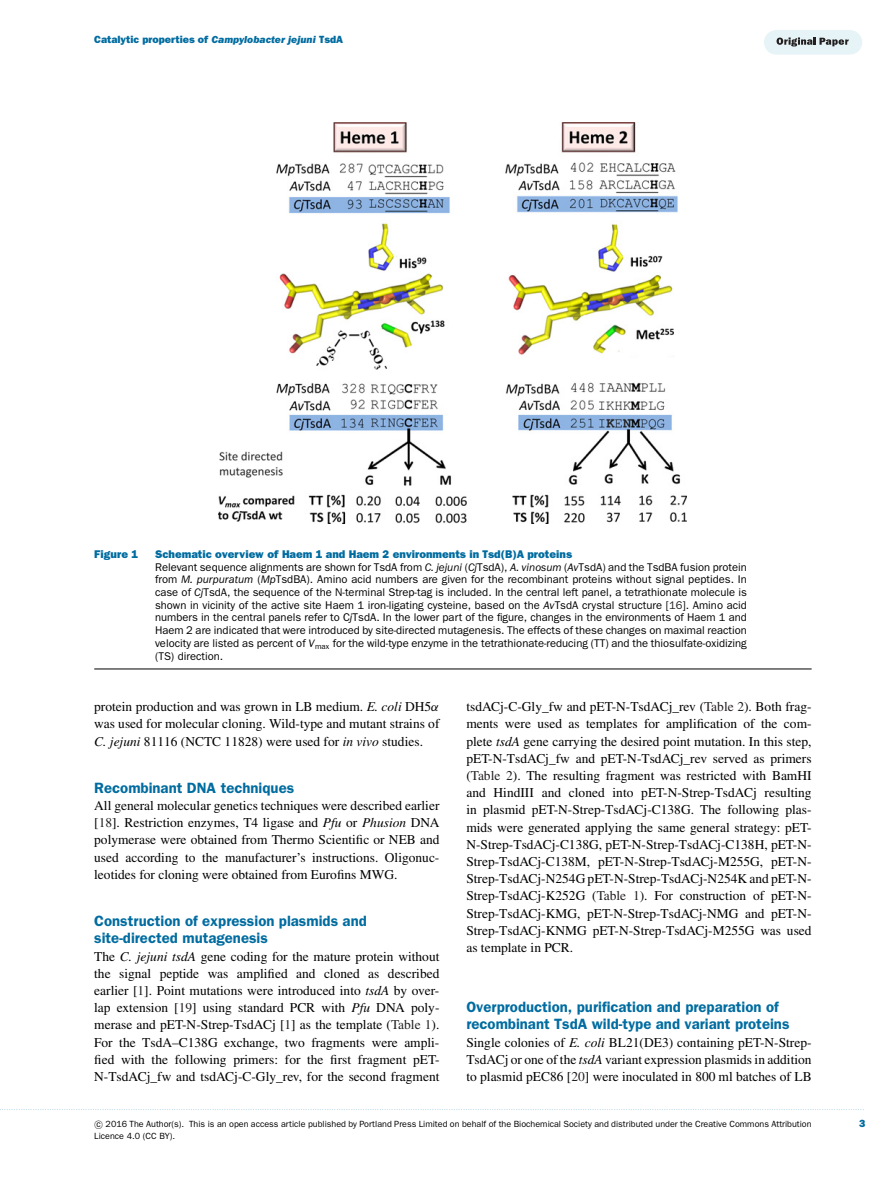
<style>
.page{position:relative;width:893px;height:1183px;background:#fff}
.page>*{position:absolute;margin:0;border:0;box-sizing:border-box;transform-origin:0 0}
.t1{font:600 15px/17.2px "Franklin Gothic";color:#006ca0}
.t2{font:13.5px/17.2px "Times";color:#000;text-align:justify}
.t3{font:11.25px/12.8px "Franklin Gothic";color:#000}
.t4{font:800 11.25px "Franklin Gothic";color:#006ca0}
.t5{font:800 10.5px "Franklin Gothic";color:#006ca0}
.t6{font:9px/12px "Franklin Gothic";color:#000}
.s1{font-style:italic}
.s2{font-weight:800;color:#006ca0}
.s3{color:#231f20}
.s4{font-family:"RMTMI"}
.s5{font-family:"CMSY10"}
</style>
<div class="page">
<div style="left:764px;top:30px;width:98px;height:25px;background:#e7f4f7;border-radius:12px"></div>
<div style="left:763px;top:30px;width:100px;height:25px;border:1px solid #fff;border-radius:13px"></div>
<svg style="left:776px;top:37px;width:73px;height:9px"></svg>
<img style="left:219px;top:122px;width:468px;height:401px">
<hr style="left:94px;top:668px;width:718px;height:1px;background:#000">
<p class="t5" style="left:94px;top:36px;width:250px">Catalytic properties of <span class="s1">Campylobacter jejuni</span> TsdA</p>
<p class="t4" style="left:94px;top:550px;width:45px">Figure 1</p>
<p class="t3" style="left:155px;top:548px;width:593px"><span class="s2">Schematic overview of Haem 1 and Haem 2 environments in Tsd(B)A proteins<br></span>Relevant sequence alignments are shown for TsdA from <span class="s1">C. jejuni</span> (<span class="s1">Cj</span>TsdA), <span class="s1">A. vinosum</span> (<span class="s1">Av</span>TsdA) and the TsdBA fusion protein from <span class="s1">M. purpuratum</span> (<span class="s1">Mp</span>TsdBA). Amino acid numbers are given for the recombinant proteins without signal peptides. In case of <span class="s1">Cj</span>TsdA, the sequence of the N-terminal Strep-tag is included. In the central left panel, a tetrathionate molecule is shown in vicinity of the active site Haem 1 iron-ligating cysteine, based on the <span class="s1">Av</span>TsdA crystal structure [<span class="s3">16</span>]. Amino acid numbers in the central panels refer to C<span class="s1">j</span>TsdA. In the lower part of the figure, changes in the environments of Haem 1 and Haem 2 are indicated that were introduced by site-directed mutagenesis. The effects of these changes on maximal reaction velocity are listed as percent of <span class="s1">V</span><sub>max</sub> for the wild-type enzyme in the tetrathionate-reducing (TT) and the thiosulfate-oxidizing (TS) direction.</p>
<p class="t2" style="left:94px;top:699px;width:347px">protein production and was grown in LB medium. <span class="s1">E. coli</span> DH5<span class="s4">α </span>was used for molecular cloning. Wild-type and mutant strains of <span class="s1">C. jejuni</span> 81116 (NCTC 11828) were used for <span class="s1">in vivo</span> studies.</p>
<p class="t1" style="left:94px;top:780px;width:201px">Recombinant DNA techniques</p>
<p class="t2" style="left:94px;top:798px;width:347px">All general molecular genetics techniques were described earlier [<span class="s3">18</span>]. Restriction enzymes, T4 ligase and <span class="s1">Pfu</span> or <span class="s1">Phusion</span> DNA polymerase were obtained from Thermo Scientific or NEB and used according to the manufacturer’s instructions. Oligonuc&shy;leotides for cloning were obtained from Eurofins MWG.</p>
<p class="t1" style="left:94px;top:913px;width:274px">Construction of expression plasmids and site-directed mutagenesis</p>
<p class="t2" style="left:94px;top:948px;width:347px">The <span class="s1">C. jejuni tsdA</span> gene coding for the mature protein without the signal peptide was amplified and cloned as described earlier [<span class="s3">1</span>]. Point mutations were introduced into <span class="s1">tsdA</span> by over&shy;lap extension [<span class="s3">19</span>] using standard PCR with <span class="s1">Pfu</span> DNA poly&shy;merase and pET-N-Strep-TsdACj [<span class="s3">1</span>] as the template (<span class="s3">Table 1</span>).<br>For the TsdA–C138G exchange, two fragments were ampli&shy;fied with the following primers: for the first fragment pET-N-TsdACj_fw and tsdACj-C-Gly_rev, for the second fragment</p>
<p class="t2" style="left:466px;top:699px;width:347px">tsdACj-C-Gly_fw and pET-N-TsdACj_rev (<span class="s3">Table 2</span>). Both frag&shy;ments were used as templates for amplification of the com&shy;plete <span class="s1">tsdA</span> gene carrying the desired point mutation. In this step, pET-N-TsdACj_fw and pET-N-TsdACj_rev served as primers (<span class="s3">Table 2</span>). The resulting fragment was restricted with BamHI and HindIII and cloned into pET-N-Strep-TsdACj resulting in plasmid pET-N-Strep-TsdACj-C138G. The following plas&shy;mids were generated applying the same general strategy: pET-N-Strep-TsdACj-C138G, pET-N-Strep-TsdACj-C138H, pET-N-Strep-TsdACj-C138M, pET-N-Strep-TsdACj-M255G, pET-N-Strep-TsdACj-N254G pET-N-Strep-TsdACj-N254K and pET-N-Strep-TsdACj-K252G (<span class="s3">Table 1</span>). For construction of pET-N-Strep-TsdACj-KMG, pET-N-Strep-TsdACj-NMG and pET-N-Strep-TsdACj-KNMG pET-N-Strep-TsdACj-M255G was used as template in PCR.</p>
<p class="t1" style="left:466px;top:999px;width:325px">Overproduction, purification and preparation of recombinant TsdA wild-type and variant proteins</p>
<p class="t2" style="left:466px;top:1034px;width:347px">Single colonies of <span class="s1">E. coli</span> BL21(DE3) containing pET-N-Strep-TsdACj or one of the <span class="s1">tsdA</span> variant expression plasmids in addition to plasmid pEC86 [<span class="s3">20</span>] were inoculated in 800 ml batches of LB</p>
<p class="t6" style="left:94px;top:1118px;width:719px"><span class="s5">-</span>c 2016 The Author(s). This is an open access article published by Portland Press Limited on behalf of the Biochemical Society and distributed under the Creative Commons Attribution<br>Licence 4.0 (CC BY).</p>
<p class="t5" style="left:859px;top:1119px;width:8px">3</p>
</div>
